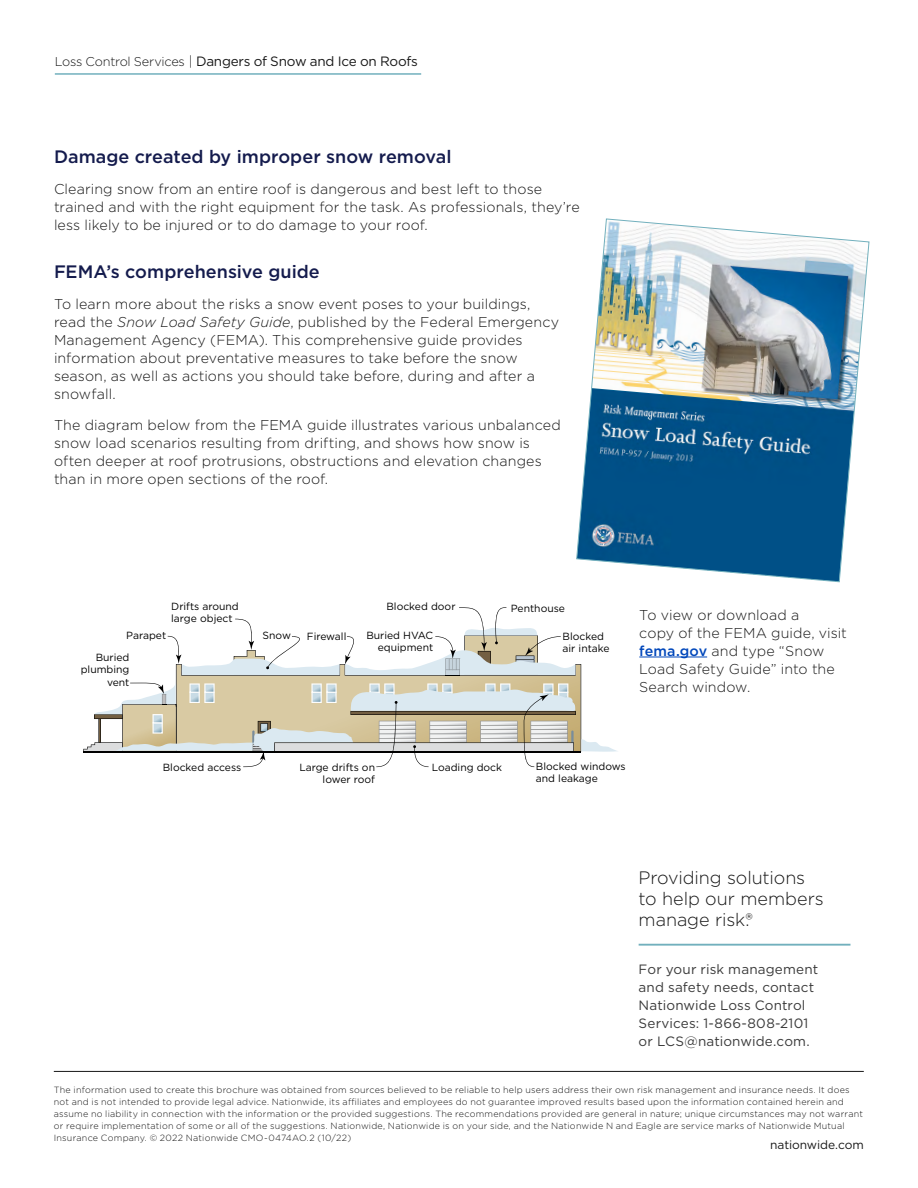
<style>
.page{position:relative;width:918px;height:1188px;background:#fff}
.page>*{position:absolute;margin:0;border:0;box-sizing:border-box;transform-origin:0 0}
.Subhead{font:500 18px "Gotham";color:#141b4d}
.Disclosure{font:300 18px/21px "Gotham";letter-spacing:-.005em;color:#171717}
.Body_Text{font:300 14.25px/18px "Gotham";letter-spacing:.005em;color:#171717}
.t1{font:13.5px/18px "Gotham";letter-spacing:.01em;color:#3a3a3a}
.t2{font:13.5px "Gotham";letter-spacing:-.015em;color:#171717}
.Subhead_3_-_Gotham_M{font:12px "Gotham";letter-spacing:-.01em;color:#171717}
.t3{font:10.35px/12.5px "Gotham";color:#000;text-align:right}
.Disclosure-2{font:300 9px/12px "Gotham";letter-spacing:.025em;color:#171717}
.s1{font-weight:300;font-size:12.75px}
.s2{font-weight:300}
.s3{font-style:italic}
.s4{font-weight:500;color:#0047bb}
</style>
<div class="page">
<hr style="left:55px;top:73px;width:366px;height:2px;background:#72b0bd">
<hr style="left:639px;top:944px;width:211px;height:2px;background:#72b0bd">
<hr style="left:54px;top:1071px;width:810px;height:1px;background:#171717">
<hr style="left:639px;top:657px;width:68px;height:1px;background:#0047bb">
<img style="left:576px;top:218px;width:294px;height:365px">
<svg style="left:83px;top:607px;width:535px;height:160px"></svg>
<hr style="left:84px;top:751px;width:497px;height:1px;background:#000">
<p class="t2" style="left:55px;top:52px;width:364px"><span class="s1">Loss Control Services</span> <span class="s2">|</span> Dangers of Snow and Ice on Roofs</p>
<h2 class="Subhead" style="left:54px;top:145px;width:399px">Damage created by improper snow removal</h2>
<p class="Body_Text" style="left:54px;top:180px;width:527px">Clearing snow from an entire roof is dangerous and best left to those trained and with the right equipment for the task. As professionals, they’re less likely to be injured or to do damage to your roof.</p>
<h2 class="Subhead" style="left:54px;top:260px;width:267px">FEMA’s comprehensive guide</h2>
<p class="Body_Text" style="left:54px;top:295px;width:507px">To learn more about the risks a snow event poses to your buildings, read the <span class="s3">Snow Load Safety Guide</span>, published by the Federal Emergency Management Agency (FEMA). This comprehensive guide provides information about preventative measures to take before the snow season, as well as actions you should take before, during and after a snowfall.</p>
<p class="Body_Text" style="left:54px;top:416px;width:508px">The diagram below from the FEMA guide illustrates various unbalanced snow load scenarios resulting from drifting, and shows how snow is often deeper at roof protrusions, obstructions and elevation changes than in more open sections of the roof.</p>
<p class="t3" style="left:171px;top:600px;width:69px;text-align:left">Drifts around large object</p>
<p class="t3" style="left:126px;top:629px;width:41px">Parapet</p>
<p class="t3" style="left:81px;top:651px;width:50px">Buried plumbing vent</p>
<p class="t3" style="left:263px;top:629px;width:30px">Snow</p>
<p class="t3" style="left:307px;top:630px;width:41px">Firewall</p>
<p class="t3" style="left:386px;top:600px;width:71px">Blocked door</p>
<p class="t3" style="left:511px;top:602px;width:56px">Penthouse</p>
<p class="t3" style="left:563px;top:630px;width:49px;text-align:left">Blocked air intake</p>
<p class="t3" style="left:366px;top:629px;width:68px">Buried HVAC equipment</p>
<p class="Body_Text" style="left:639px;top:605px;width:209px">To view or download a<br>copy of the FEMA guide, visit</p>
<p class="Body_Text" style="left:639px;top:641px;width:197px"><span class="s4">fema.gov</span> and type “Snow<br>Load Safety Guide” into the<br>Search window.</p>
<p class="t3" style="left:163px;top:761px;width:80px">Blocked access</p>
<p class="t3" style="left:299px;top:761px;width:77px">Large drifts on lower roof</p>
<p class="t3" style="left:432px;top:761px;width:72px">Loading dock</p>
<p class="t3" style="left:536px;top:760px;width:91px;text-align:left">Blocked windows and leakage</p>
<p class="Disclosure" style="left:639px;top:867px;width:187px">Providing solutions to help our members manage risk.®</p>
<p class="t1" style="left:639px;top:960px;width:181px">For your risk management and safety needs, contact<br>Nationwide Loss Control<br>Services: 1-866-808-2101 or LCS@nationwide.com.</p>
<p class="Disclosure-2" style="left:54px;top:1084px;width:811px">The information used to create this brochure was obtained from sources believed to be reliable to help users address their own risk management and insurance needs. It does not and is not intended to provide legal advice. Nationwide, its affiliates and employees do not guarantee improved results based upon the information contained herein and assume no liability in connection with the information or the provided suggestions. The recommendations provided are general in nature; unique circumstances may not warrant or require implementation of some or all of the suggestions. Nationwide, Nationwide is on your side, and the Nationwide N and Eagle are service marks of Nationwide Mutual Insurance Company. © 2022 Nationwide CMO-0474AO.2 (10/22)</p>
<p class="Subhead_3_-_Gotham_M" style="left:770px;top:1137px;width:95px">nationwide.com</p>
</div>
